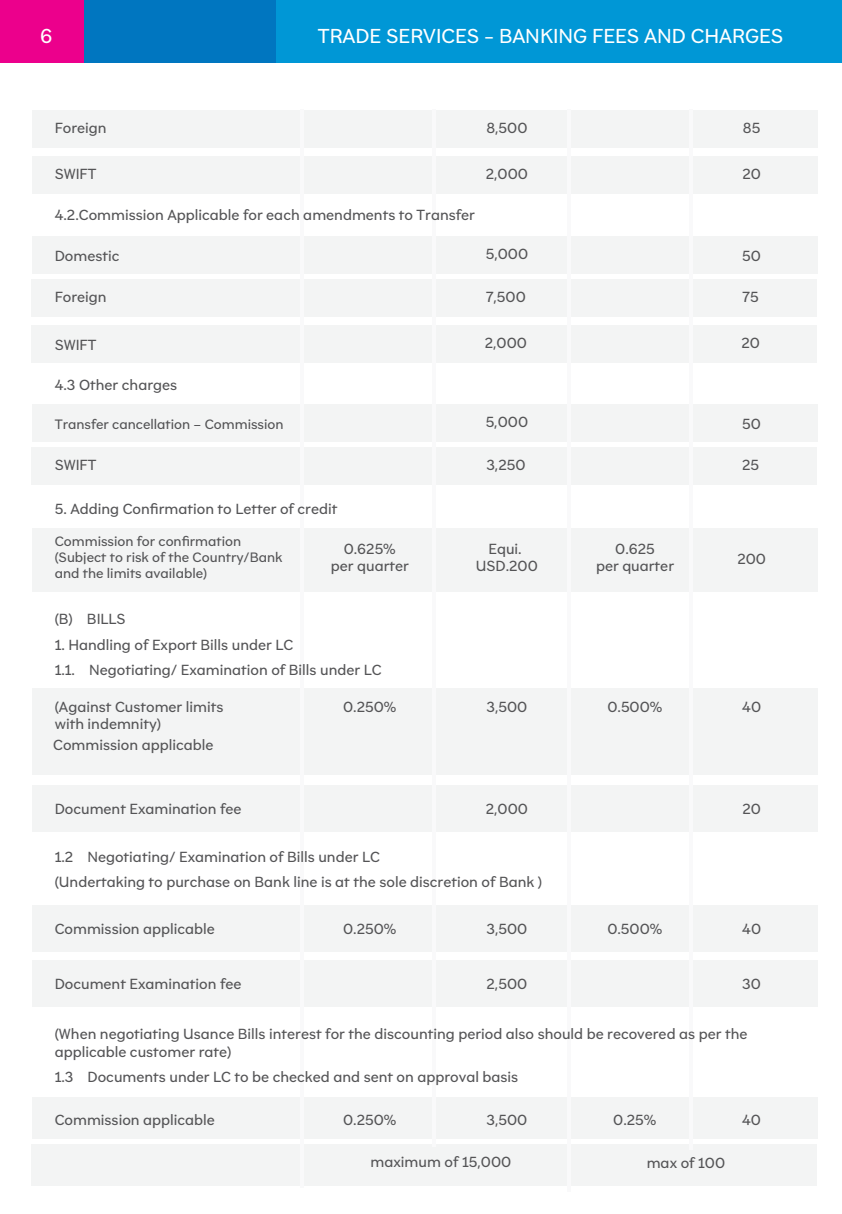
<style>
.page{position:relative;width:842px;height:1214px;background:#fff}
.page>*{position:absolute;margin:0;border:0;box-sizing:border-box;transform-origin:0 0}
.t1{font:19.3px "Brutalista Alt";color:#fff}
.t2{font:14px/16.8px "Brutalista Alt";color:#545456;text-align:center}
.t3{font:13px/15.6px "Brutalista Alt";color:#545456}
</style>
<div class="page">
<div style="left:32px;top:785px;width:785px;height:47px;background:#f3f4f4"></div>
<div style="left:32px;top:1097px;width:785px;height:41px;background:#f3f4f4"></div>
<div style="left:31px;top:1144px;width:785px;height:41px;background:#f3f4f4"></div>
<div style="left:32px;top:961px;width:785px;height:46px;background:#f3f4f4"></div>
<div style="left:32px;top:906px;width:785px;height:46px;background:#f3f4f4"></div>
<div style="left:32px;top:236px;width:785px;height:37px;background:#f3f4f4"></div>
<div style="left:32px;top:110px;width:785px;height:37px;background:#f3f4f4"></div>
<div style="left:32px;top:156px;width:785px;height:37px;background:#f3f4f4"></div>
<div style="left:31px;top:279px;width:785px;height:37px;background:#f3f4f4"></div>
<div style="left:31px;top:325px;width:785px;height:37px;background:#f3f4f4"></div>
<div style="left:32px;top:404px;width:785px;height:37px;background:#f3f4f4"></div>
<div style="left:31px;top:447px;width:785px;height:37px;background:#f3f4f4"></div>
<div style="left:32px;top:528px;width:785px;height:64px;background:#f3f4f4"></div>
<div style="left:32px;top:688px;width:785px;height:86px;background:#f3f4f4"></div>
<div style="left:0;top:0;width:84px;height:63px;background:#ec008c"></div>
<hr style="left:300px;top:109px;width:4px;height:1079px;background:#f9f9fa">
<hr style="left:567px;top:109px;width:4px;height:1083px;background:#f9f9fa">
<hr style="left:432px;top:109px;width:4px;height:1038px;background:#f9f9fa">
<hr style="left:689px;top:109px;width:4px;height:1041px;background:#f9f9fa">
<div style="left:276px;top:0;width:566px;height:63px;background:#0097d6"></div>
<div style="left:84px;top:0;width:192px;height:63px;background:#0076c0"></div>
<h1 class="t1" style="left:40px;top:23px;width:14px">6</h1>
<h1 class="t1" style="left:318px;top:23px;width:467px">TRADE SERVICES - BANKING FEES AND CHARGES</h1>
<p class="t2" style="left:55px;top:119px;width:53px">Foreign</p>
<p class="t2" style="left:486px;top:119px;width:43px">8,500</p>
<p class="t2" style="left:743px;top:119px;width:19px">85</p>
<p class="t2" style="left:742px;top:165px;width:20px">20</p>
<p class="t2" style="left:55px;top:165px;width:43px">SWIFT</p>
<p class="t2" style="left:486px;top:165px;width:44px">2,000</p>
<p class="t2" style="left:55px;top:206px;width:422px">4.2.Commission Applicable for each amendments to Transfer</p>
<p class="t2" style="left:55px;top:247px;width:66px">Domestic</p>
<p class="t2" style="left:486px;top:245px;width:44px">5,000</p>
<p class="t2" style="left:742px;top:247px;width:20px">50</p>
<p class="t2" style="left:55px;top:288px;width:53px">Foreign</p>
<p class="t2" style="left:486px;top:288px;width:41px">7,500</p>
<p class="t2" style="left:743px;top:288px;width:18px">75</p>
<p class="t2" style="left:55px;top:336px;width:43px">SWIFT</p>
<p class="t2" style="left:485px;top:334px;width:44px">2,000</p>
<p class="t2" style="left:741px;top:334px;width:20px">20</p>
<p class="t2" style="left:55px;top:376px;width:124px">4.3 Other charges</p>
<p class="t3" style="left:55px;top:416px;width:230px">Transfer cancellation – Commission</p>
<p class="t2" style="left:486px;top:413px;width:44px">5,000</p>
<p class="t2" style="left:742px;top:415px;width:20px">50</p>
<p class="t2" style="left:55px;top:456px;width:43px">SWIFT</p>
<p class="t2" style="left:486px;top:456px;width:41px">3,250</p>
<p class="t2" style="left:742px;top:456px;width:19px">25</p>
<p class="t2" style="left:55px;top:500px;width:284px">5. Adding Confirmation to Letter of credit</p>
<p class="t3" style="left:55px;top:533px;width:229px">Commission for confirmation (Subject to risk of the Country/Bank and the limits available)</p>
<p class="t2" style="left:476px;top:540px;width:64px">Equi.<br>USD.200</p>
<p class="t2" style="left:596px;top:540px;width:80px">0.625<br>per quarter</p>
<p class="t2" style="left:331px;top:540px;width:80px">0.625% per quarter</p>
<p class="t2" style="left:55px;top:610px;width:72px">(B) BILLS</p>
<p class="t2" style="left:55px;top:632px;width:328px;line-height:25px;text-align:left">1. Handling of Export Bills under LC<br>1.1. Negotiating/ Examination of Bills under LC</p>
<p class="t2" style="left:737px;top:550px;width:30px">200</p>
<p class="t2" style="left:55px;top:698px;width:170px">(Against Customer limits</p>
<p class="t2" style="left:742px;top:698px;width:20px">40</p>
<p class="t2" style="left:55px;top:715px;width:108px">with indemnity)</p>
<p class="t2" style="left:343px;top:698px;width:55px">0.250%</p>
<p class="t2" style="left:486px;top:698px;width:42px">3,500</p>
<p class="t2" style="left:607px;top:698px;width:57px">0.500%</p>
<p class="t2" style="left:53px;top:736px;width:162px">Commission applicable</p>
<p class="t2" style="left:55px;top:800px;width:188px">Document Examination fee</p>
<p class="t2" style="left:486px;top:800px;width:44px">2,000</p>
<p class="t2" style="left:55px;top:843px;width:489px;line-height:25px;text-align:left">1.2 Negotiating/ Examination of Bills under LC<br>(Undertaking to purchase on Bank line is at the sole discretion of Bank )</p>
<p class="t2" style="left:55px;top:920px;width:162px">Commission applicable</p>
<p class="t2" style="left:343px;top:920px;width:55px">0.250%</p>
<p class="t2" style="left:486px;top:920px;width:42px">3,500</p>
<p class="t2" style="left:607px;top:920px;width:57px">0.500%</p>
<p class="t2" style="left:55px;top:975px;width:188px">Document Examination fee</p>
<p class="t2" style="left:486px;top:975px;width:42px">2,500</p>
<p class="t2" style="left:742px;top:800px;width:20px">20</p>
<p class="t2" style="left:742px;top:920px;width:20px">40</p>
<p class="t2" style="left:742px;top:975px;width:20px">30</p>
<p class="t2" style="left:55px;top:1024px;width:694px;line-height:18px;text-align:left">(When negotiating Usance Bills interest for the discounting period also should be recovered as per the applicable customer rate)</p>
<p class="t2" style="left:55px;top:1068px;width:465px">1.3 Documents under LC to be checked and sent on approval basis</p>
<p class="t2" style="left:55px;top:1111px;width:162px">Commission applicable</p>
<p class="t2" style="left:343px;top:1111px;width:55px">0.250%</p>
<p class="t2" style="left:486px;top:1111px;width:42px">3,500</p>
<p class="t2" style="left:613px;top:1111px;width:45px">0.25%</p>
<p class="t2" style="left:742px;top:1111px;width:20px">40</p>
<p class="t2" style="left:371px;top:1153px;width:142px">maximum of 15,000</p>
<p class="t2" style="left:647px;top:1154px;width:80px">max of 100</p>
</div>
